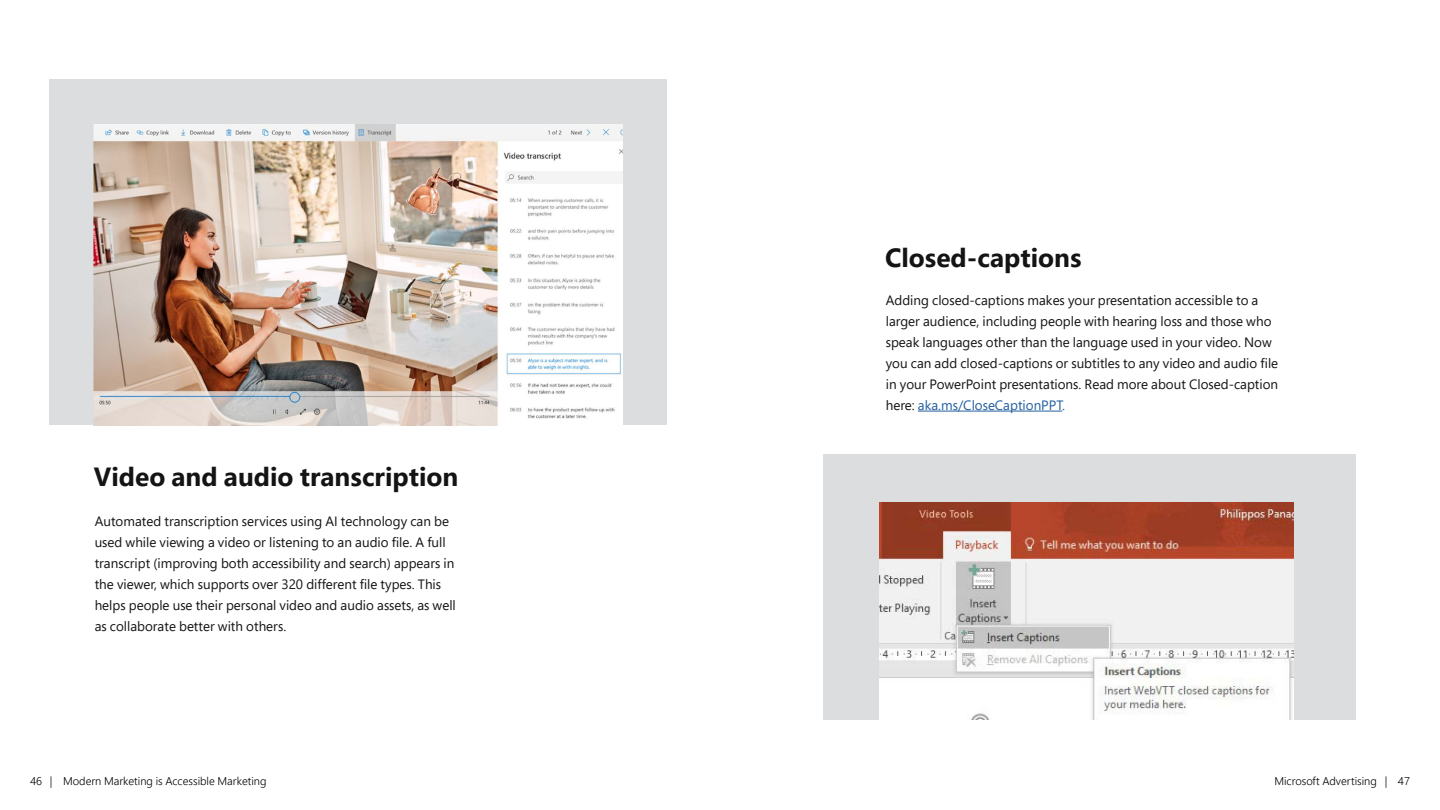
<style>
.page{position:relative;width:1440px;height:810px;background:#fff}
.page>*{position:absolute;margin:0;border:0;box-sizing:border-box;transform-origin:0 0}
.Headline{font:700 26.25px "Segoe Pro";color:#141414}
.t1{font:13.5px/21px "Segoe Pro";color:#141414}
.t2{font:300 11.25px "Segoe Pro";color:#000}
.s1{color:#215e9e}
</style>
<div class="page">
<div style="left:50px;top:80px;width:618px;height:345px;background:#dcddde"></div>
<img style="left:94px;top:124px;width:528px;height:301px">
<div style="left:824px;top:454px;width:532px;height:266px;background:#dcddde"></div>
<img style="left:879px;top:502px;width:414px;height:218px">
<hr style="left:918px;top:411px;width:144px;height:1px;background:#215e9e">
<h2 class="Headline" style="left:885px;top:239px;width:198px">Closed-captions</h2>
<h2 class="Headline" style="left:94px;top:458px;width:366px">Video and audio transcription</h2>
<p class="t1" style="left:95px;top:511px;width:363px">Automated transcription services using AI technology can be used while viewing a video or listening to an audio file. A full transcript (improving both accessibility and search) appears in the viewer, which supports over 320 different file types. This helps people use their personal video and audio assets, as well as collaborate better with others.</p>
<p class="t1" style="left:886px;top:289px;width:394px">Adding closed-captions makes your presentation accessible to a larger audience, including people with hearing loss and those who speak languages other than the language used in your video. Now you can add closed-captions or subtitles to any video and audio file in your PowerPoint presentations. Read more about Closed-caption here: <span class="s1">aka.ms/CloseCaptionPPT.</span></p>
<p class="t2" style="left:30px;top:774px;width:238px">46 | Modern Marketing is Accessible Marketing</p>
<p class="t2" style="left:1274px;top:774px;width:137px">Microsoft Advertising | 47</p>
</div>
